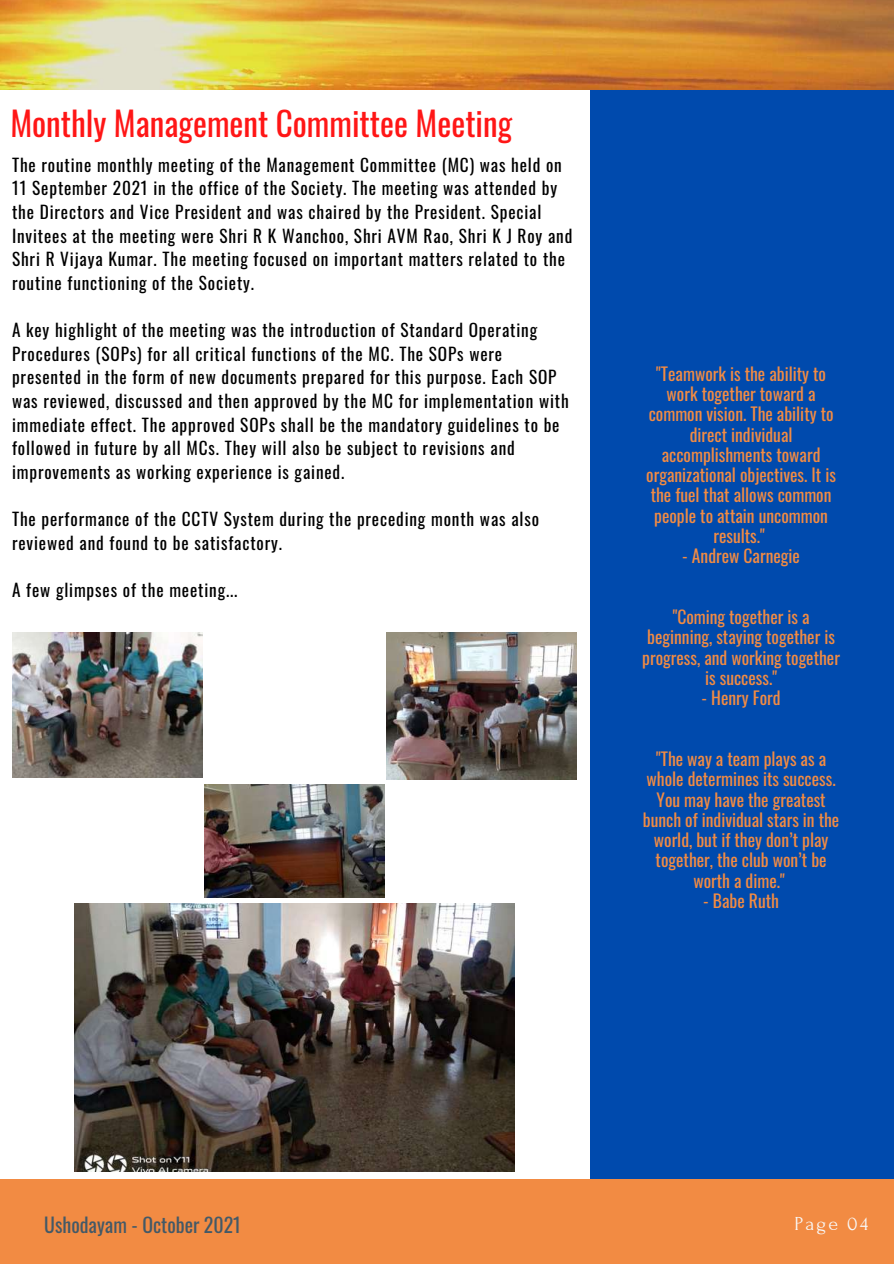
<style>
.page{position:relative;width:894px;height:1264px;background:#fff}
.page>*{position:absolute;margin:0;border:0;box-sizing:border-box;transform-origin:0 0}
.t1{font:33.15px "Oswald";color:#ff1616}
.t2{font:19.8px "Oswald";color:#435967}
.t3{font:19.8px "Forum";letter-spacing:.1em;color:#f9f9f9}
.t4{font:17.55px/20.2px "Oswald";color:#f28b43;text-align:center}
.t5{font:17.25px/23.7px "Oswald";letter-spacing:.05em;color:#000}
</style>
<div class="page">
<div style="left:590px;top:89px;width:303px;height:1089px;background:#004aad"></div>
<div style="left:0;top:1178px;width:893px;height:85px;background:#f28b43"></div>
<img style="left:0;top:0;width:893px;height:89px">
<img style="left:204px;top:784px;width:181px;height:113px">
<img style="left:386px;top:632px;width:190px;height:147px">
<img style="left:75px;top:903px;width:439px;height:268px">
<img style="left:12px;top:632px;width:190px;height:145px">
<h1 class="t1" style="left:10px;top:97px;width:503px">Monthly Management Committee Meeting</h1>
<p class="t5" style="left:12px;top:152px;width:561px">The routine monthly meeting of the Management Committee (MC) was held on 11 September 2021 in the office of the Society. The meeting was attended by the Directors and Vice President and was chaired by the President. Special Invitees at the meeting were Shri R K Wanchoo, Shri AVM Rao, Shri K J Roy and Shri R Vijaya Kumar. The meeting focused on important matters related to the routine functioning of the Society.</p>
<p class="t5" style="left:12px;top:317px;width:558px">A key highlight of the meeting was the introduction of Standard Operating Procedures (SOPs) for all critical functions of the MC. The SOPs were presented in the form of new documents prepared for this purpose. Each SOP was reviewed, discussed and then approved by the MC for implementation with immediate effect. The approved SOPs shall be the mandatory guidelines to be followed in future by all MCs. They will also be subject to revisions and improvements as working experience is gained.</p>
<p class="t5" style="left:12px;top:507px;width:528px">The performance of the CCTV System during the preceding month was also reviewed and found to be satisfactory.</p>
<p class="t5" style="left:12px;top:577px;width:227px">A few glimpses of the meeting...</p>
<p class="t4" style="left:646px;top:363px;width:191px">"Teamwork is the ability to work together toward a common vision. The ability to direct individual accomplishments toward organizational objectives. It is the fuel that allows common people to attain uncommon results."</p>
<p class="t4" style="left:682px;top:545px;width:119px">- Andrew Carnegie</p>
<p class="t4" style="left:642px;top:606px;width:199px">"Coming together is a beginning, staying together is progress, and working together is success."</p>
<p class="t4" style="left:701px;top:687px;width:80px">- Henry Ford</p>
<p class="t4" style="left:642px;top:748px;width:198px">"The way a team plays as a whole determines its success.<br>You may have the greatest bunch of individual stars in the world, but if they don’t play together, the club won’t be worth a dime."</p>
<p class="t4" style="left:703px;top:889px;width:77px">- Babe Ruth</p>
<p class="t2" style="left:44px;top:1209px;width:198px">Ushodayam - October 2021</p>
<p class="t3" style="left:794px;top:1212px;width:75px">Page 04</p>
</div>
